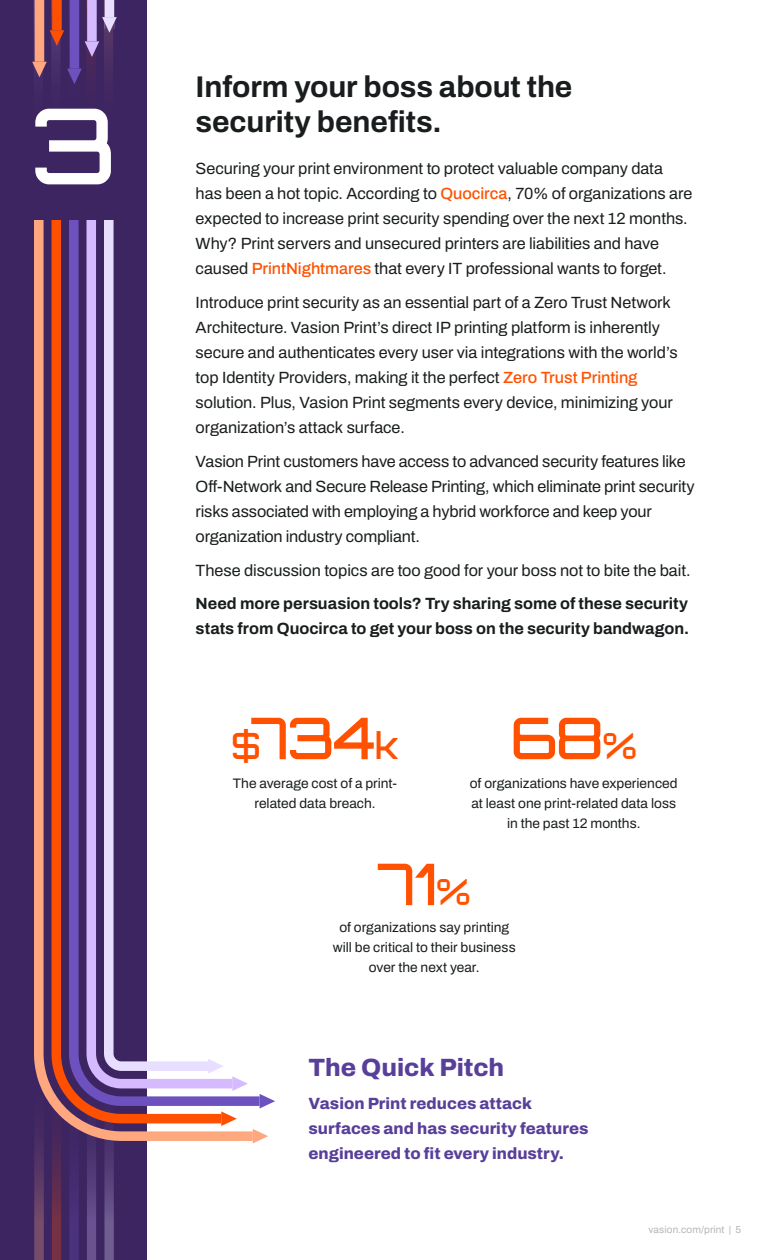
<style>
.page{position:relative;width:765px;height:1260px;background:#fff}
.page>*{position:absolute;margin:0;border:0;box-sizing:border-box;transform-origin:0 0}
.t1{font:105px "Orbitron";color:#fff}
.t2{font:57.5px "Orbitron";letter-spacing:-.02em;color:#ff5100}
.t3{font:700 30px/35px "Archivo";letter-spacing:-.005em;color:#191d1e}
.t4{font:800 25px "Archivo";letter-spacing:-.005em;color:#583f99}
.t5{font:16.25px/25px "Archivo";letter-spacing:-.005em;color:#191d1e}
.t6{font:700 16.25px/25px "Archivo";color:#191d1e}
.t7{font:800 16.25px/25px "Archivo";color:#583f99}
.t8{font:13.75px/20px "Archivo";color:#191d1e;text-align:center}
.t9{font:10px "Archivo";letter-spacing:.015em;color:#b5b5b5}
.s1{font-weight:500;color:#ff5100}
.s2{font-size:36.25px}
</style>
<div class="page">
<div style="left:0;top:0;width:146px;height:1260px;background:#3d2562"></div>
<svg style="left:34px;top:1141px;width:80px;height:119px"></svg>
<svg style="left:34px;top:220px;width:219px;height:921px"></svg>
<svg style="left:208px;top:1059px;width:16px;height:15px"></svg>
<svg style="left:232px;top:1076px;width:16px;height:15px"></svg>
<svg style="left:260px;top:1094px;width:15px;height:15px"></svg>
<svg style="left:253px;top:1129px;width:15px;height:14px"></svg>
<svg style="left:221px;top:1111px;width:16px;height:15px"></svg>
<svg style="left:32px;top:0;width:85px;height:84px"></svg>
<h1 class="t1" style="left:30px;top:82px;width:88px">3</h1>
<h3 class="t3" style="left:196px;top:69px;width:378px">Inform your boss about the security benefits.</h3>
<p class="t5" style="left:196px;top:156px;width:498px">Securing your print environment to protect valuable company data has been a hot topic. According to <span class="s1">Quocirca</span>, 70% of organizations are expected to increase print security spending over the next 12 months.<br>Why? Print servers and unsecured printers are liabilities and have caused <span class="s1">PrintNightmares</span> that every IT professional wants to forget.</p>
<p class="t5" style="left:196px;top:290px;width:484px">Introduce print security as an essential part of a Zero Trust Network Architecture. Vasion Print’s direct IP printing platform is inherently secure and authenticates every user via integrations with the world’s top Identity Providers, making it the perfect <span class="s1">Zero Trust Printing </span>solution. Plus, Vasion Print segments every device, minimizing your organization’s attack surface.</p>
<p class="t5" style="left:196px;top:449px;width:501px">Vasion Print customers have access to advanced security features like Off-Network and Secure Release Printing, which eliminate print security risks associated with employing a hybrid workforce and keep your organization industry compliant.</p>
<p class="t5" style="left:196px;top:557px;width:497px">These discussion topics are too good for your boss not to bite the bait.</p>
<p class="t6" style="left:196px;top:591px;width:495px">Need more persuasion tools? Try sharing some of these security stats from Quocirca to get your boss on the security bandwagon.</p>
<h2 class="t2" style="left:232px;top:703px;width:168px"><span class="s2">$</span>734<span class="s2">k</span></h2>
<p class="t8" style="left:233px;top:773px;width:166px">The average cost of a print&shy;related data breach.</p>
<h2 class="t2" style="left:510px;top:703px;width:128px">68<span class="s2">%</span></h2>
<p class="t8" style="left:470px;top:773px;width:209px">of organizations have experienced at least one print-related data loss in the past 12 months.</p>
<h2 class="t2" style="left:378px;top:849px;width:95px">71<span class="s2">%</span></h2>
<p class="t8" style="left:333px;top:917px;width:184px">of organizations say printing will be critical to their business over the next year.</p>
<h3 class="t4" style="left:309px;top:1048px;width:197px">The Quick Pitch</h3>
<p class="t7" style="left:309px;top:1091px;width:281px">Vasion Print reduces attack surfaces and has security features engineered to fit every industry.</p>
<p class="t9" style="left:649px;top:1222px;width:94px">vasion.com/print | 5</p>
</div>
